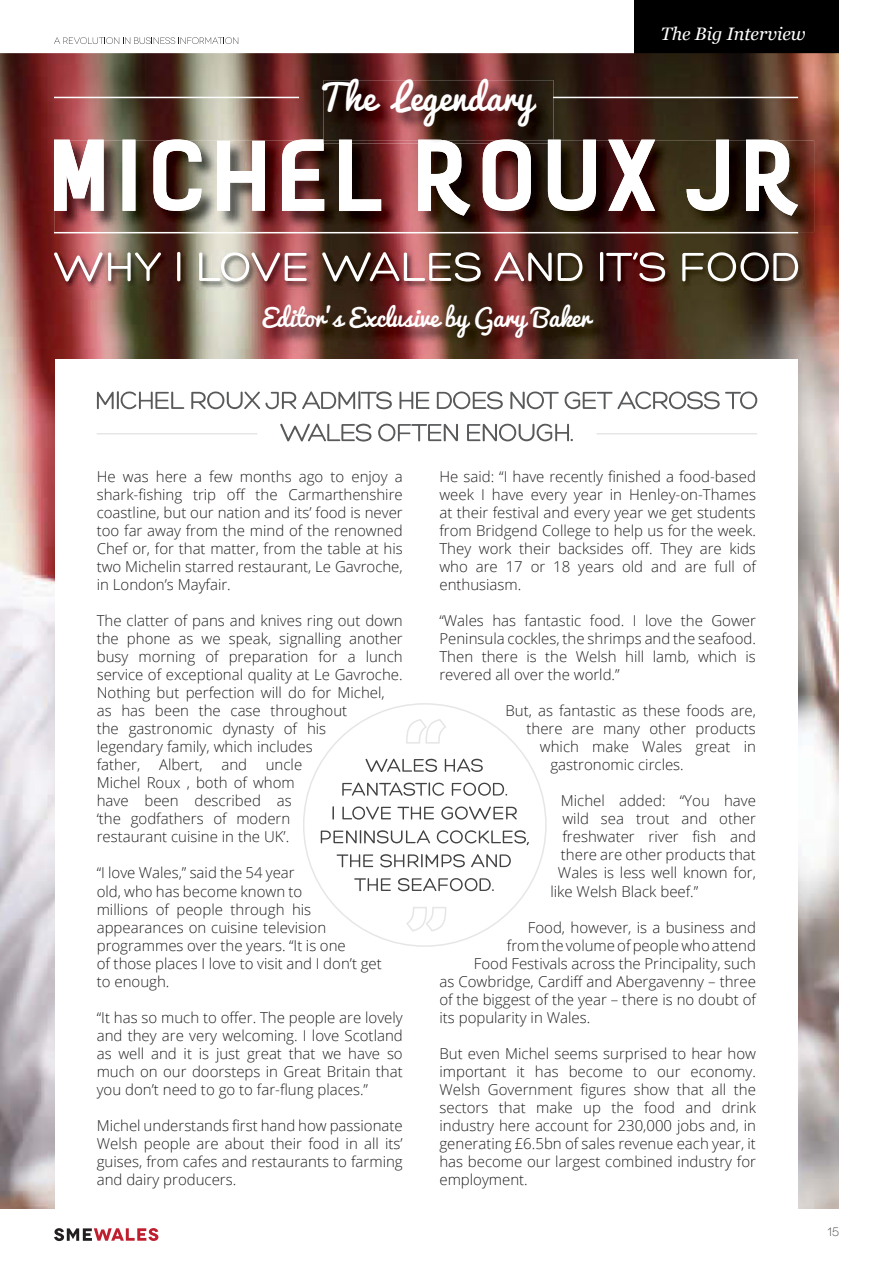
<style>
.page{position:relative;width:893px;height:1263px;background:#fff}
.page>*{position:absolute;margin:0;border:0;box-sizing:border-box;transform-origin:0 0}
.t1{font:34.5px "Pacifico";color:#fff}
.t2{font:24px "Pacifico";color:#fff}
.t3{font:italic 18px "Georgia";color:#fff}
.t4{font:300 15px/18px "Open Sans";color:#231f20;text-align:justify}
.t5{font:300 12px "Novecentowide";color:#231f20}
</style>
<div class="page">
<div style="left:635px;top:0;width:204px;height:54px;background:#000"></div>
<svg style="left:54px;top:1228px;width:104px;height:13px"></svg>
<svg style="left:54px;top:37px;width:184px;height:7px"></svg>
<img style="left:0;top:53px;width:839px;height:1156px">
<div style="left:55px;top:359px;width:742px;height:855px;background:#fff"></div>
<img style="left:55px;top:140px;width:759px;height:92px">
<img style="left:54px;top:139px;width:744px;height:77px">
<img style="left:53px;top:251px;width:753px;height:38px">
<img style="left:53px;top:251px;width:745px;height:31px">
<img style="left:323px;top:80px;width:231px;height:63px">
<img style="left:324px;top:140px;width:224px;height:3px">
<hr style="left:54px;top:97px;width:245px;height:1px;background:#fff">
<hr style="left:553px;top:97px;width:245px;height:1px;background:#fff">
<hr style="left:54px;top:232px;width:744px;height:1px;background:#fff">
<img style="left:264px;top:307px;width:346px;height:48px">
<svg style="left:280px;top:423px;width:293px;height:19px"></svg>
<svg style="left:97px;top:391px;width:660px;height:19px"></svg>
<hr style="left:97px;top:433px;width:160px;height:1px;background:#e6e6e6">
<hr style="left:596px;top:433px;width:161px;height:1px;background:#e6e6e6">
<svg style="left:354px;top:878px;width:140px;height:13px"></svg>
<svg style="left:336px;top:854px;width:175px;height:14px"></svg>
<svg style="left:321px;top:830px;width:208px;height:16px"></svg>
<svg style="left:332px;top:806px;width:185px;height:14px"></svg>
<svg style="left:342px;top:782px;width:165px;height:14px"></svg>
<svg style="left:365px;top:758px;width:118px;height:14px"></svg>
<svg style="left:406px;top:719px;width:40px;height:25px"></svg>
<svg style="left:406px;top:907px;width:41px;height:25px"></svg>
<h1 class="t1" style="left:319px;top:79px;width:216px">The Legendary</h1>
<p class="t3" style="left:661px;top:23px;width:146px">The Big Interview</p>
<h2 class="t2" style="left:262px;top:305px;width:330px">Editor’s Exclusive by Gary Baker</h2>
<p class="t4" style="left:97px;top:468px;width:308px">He was here a few months ago to enjoy a shark-fishing trip off the Carmarthenshire coastline, but our nation and its’ food is never too far away from the mind of the renowned Chef or, for that matter, from the table at his two Michelin starred restaurant, Le Gavroche, in London’s Mayfair.</p>
<p class="t4" style="left:97px;top:612px;width:308px;text-align:left">The clatter of pans and knives ring out down the phone as we speak, signalling another busy morning of preparation for a lunch service of exceptional quality at Le Gavroche.<br>Nothing but perfection will do for Michel, as has been the case throughout<br>the gastronomic dynasty of his<br>legendary family, which includes<br>father, Albert, and uncle<br>Michel Roux , both of whom<br>have been described as<br>‘the godfathers of modern<br>restaurant cuisine in the UK’.</p>
<p class="t4" style="left:97px;top:864px;width:287px;text-align:left">“I love Wales,” said the 54 year<br>old, who has become known to<br>millions of people through his appearances on cuisine television programmes over the years. “It is one<br>of those places I love to visit and I don’t get to enough.</p>
<p class="t4" style="left:97px;top:1008px;width:308px">“It has so much to offer. The people are lovely and they are very welcoming. I love Scotland as well and it is just great that we have so much on our doorsteps in Great Britain that you don’t need to go to far-flung places.”</p>
<p class="t4" style="left:97px;top:1116px;width:308px">Michel understands first hand how passionate Welsh people are about their food in all its’ guises, from cafes and restaurants to farming and dairy producers.</p>
<p class="t4" style="left:439px;top:468px;width:318px">He said: “I have recently finished a food-based week I have every year in Henley-on-Thames at their festival and every year we get students from Bridgend College to help us for the week.<br>They work their backsides off. They are kids who are 17 or 18 years old and are full of enthusiasm.</p>
<p class="t4" style="left:439px;top:612px;width:318px">“Wales has fantastic food. I love the Gower Peninsula cockles, the shrimps and the seafood.<br>Then there is the Welsh hill lamb, which is revered all over the world.”</p>
<p class="t4" style="left:505px;top:702px;width:252px">But, as fantastic as these foods are,</p>
<p class="t4" style="left:526px;top:720px;width:231px">there are many other products</p>
<p class="t4" style="left:540px;top:738px;width:218px">which make Wales great in</p>
<p class="t4" style="left:550px;top:756px;width:135px">gastronomic circles.</p>
<p class="t4" style="left:561px;top:792px;width:197px">Michel added: “You have</p>
<p class="t4" style="left:562px;top:810px;width:195px">wild sea trout and other</p>
<p class="t4" style="left:562px;top:828px;width:195px">freshwater river fish and</p>
<p class="t4" style="left:561px;top:846px;width:196px">there are other products that</p>
<p class="t4" style="left:558px;top:864px;width:199px">Wales is less well known for,</p>
<p class="t4" style="left:550px;top:882px;width:149px">like Welsh Black beef.”</p>
<p class="t4" style="left:528px;top:918px;width:229px">Food, however, is a business and</p>
<p class="t4" style="left:507px;top:936px;width:251px">from the volume of people who attend</p>
<p class="t4" style="left:474px;top:954px;width:284px">Food Festivals across the Principality, such</p>
<p class="t4" style="left:439px;top:972px;width:318px">as Cowbridge, Cardiff and Abergavenny – three</p>
<p class="t4" style="left:439px;top:990px;width:318px">of the biggest of the year – there is no doubt of</p>
<p class="t4" style="left:439px;top:1008px;width:152px">its popularity in Wales.</p>
<p class="t4" style="left:439px;top:1044px;width:318px">But even Michel seems surprised to hear how important it has become to our economy.<br>Welsh Government figures show that all the sectors that make up the food and drink industry here account for 230,000 jobs and, in generating £6.5bn of sales revenue each year, it has become our largest combined industry for employment.</p>
<p class="t5" style="left:827px;top:1225px;width:13px">15</p>
</div>
